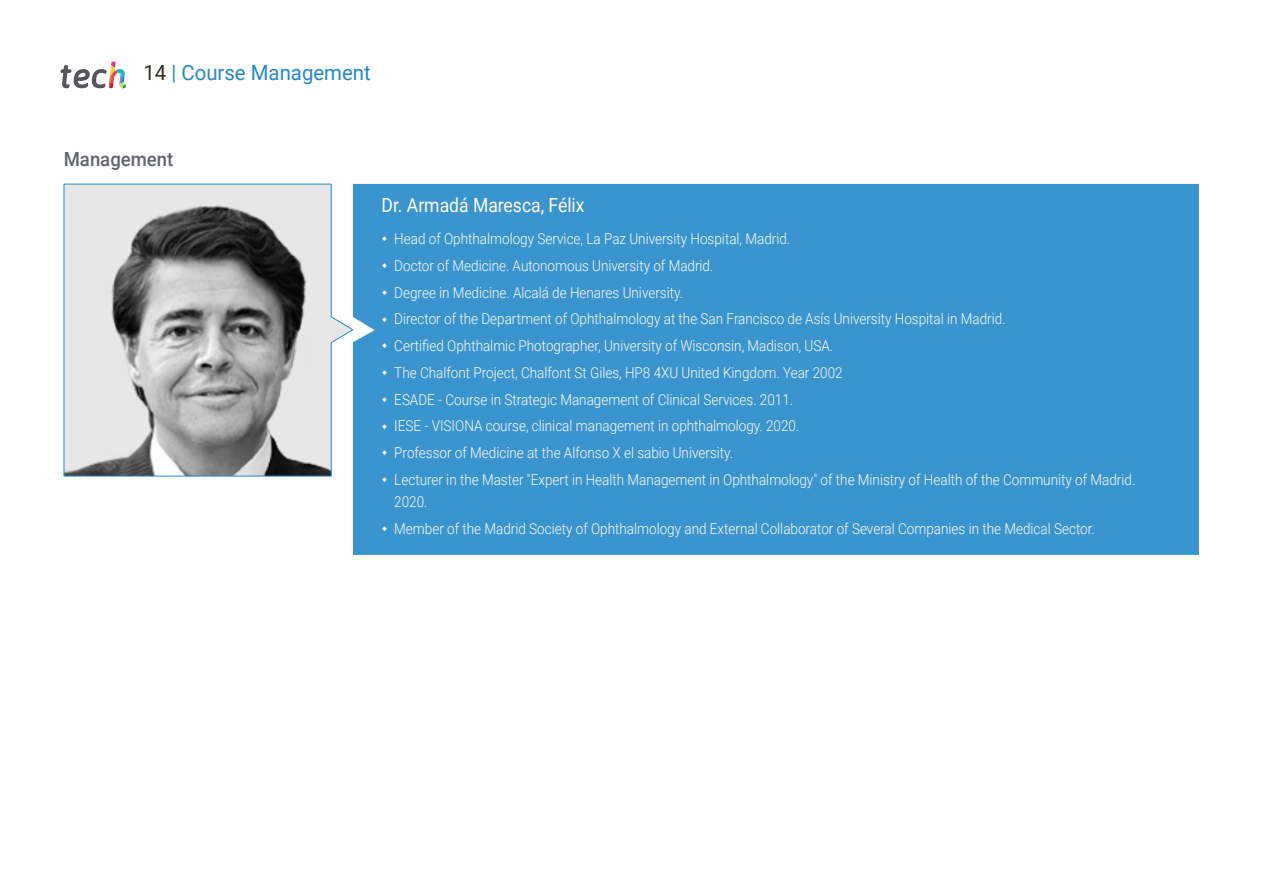
<style>
.page{position:relative;width:1263px;height:893px;background:#fff}
.page>*{position:absolute;margin:0;border:0;box-sizing:border-box;transform-origin:0 0}
.t1{font:21px "Roboto";color:#2488c9}
.t2{font:19.5px "Roboto";color:#fff;scale:.9 1}
.t3{font:500 19.5px "Roboto";color:#61646a;scale:.95 1}
.t4{font:300 15px/26.7px "Roboto";color:#fff;scale:.9 1}
.s1{color:#312e20}
</style>
<div class="page">
<svg style="left:61px;top:62px;width:65px;height:27px"></svg>
<div style="left:353px;top:184px;width:846px;height:371px;background:#3a94ce"></div>
<svg style="left:64px;top:184px;width:289px;height:292px"></svg>
<svg style="left:382px;top:236px;width:5px;height:5px"></svg>
<svg style="left:382px;top:263px;width:5px;height:5px"></svg>
<svg style="left:382px;top:290px;width:5px;height:5px"></svg>
<svg style="left:382px;top:317px;width:5px;height:5px"></svg>
<svg style="left:382px;top:343px;width:5px;height:5px"></svg>
<svg style="left:382px;top:370px;width:5px;height:5px"></svg>
<svg style="left:382px;top:397px;width:5px;height:5px"></svg>
<svg style="left:382px;top:424px;width:5px;height:5px"></svg>
<svg style="left:382px;top:450px;width:5px;height:5px"></svg>
<svg style="left:382px;top:477px;width:5px;height:5px"></svg>
<svg style="left:382px;top:526px;width:5px;height:5px"></svg>
<h1 class="t1" style="left:144px;top:57px;width:229px"><span class="s1">14</span> | Course Management</h1>
<h2 class="t3" style="left:64px;top:145px;width:117px">Management</h2>
<h2 class="t2" style="left:382px;top:192px;width:227px">Dr. Armadá Maresca, Félix</h2>
<p class="t4" style="left:394px;top:225px;width:825px">Head of Ophthalmology Service, La Paz University Hospital, Madrid.<br>Doctor of Medicine. Autonomous University of Madrid.<br>Degree in Medicine. Alcalá de Henares University.<br>Director of the Department of Ophthalmology at the San Francisco de Asís University Hospital in Madrid.<br>Certified Ophthalmic Photographer, University of Wisconsin, Madison, USA.<br>The Chalfont Project, Chalfont St Giles, HP8 4XU United Kingdom. Year 2002<br>ESADE - Course in Strategic Management of Clinical Services. 2011.<br>IESE - VISIONA course, clinical management in ophthalmology. 2020.<br>Professor of Medicine at the Alfonso X el sabio University.<br>Lecturer in the Master "Expert in Health Management in Ophthalmology" of the Ministry of Health of the Community of Madrid.</p>
<p class="t4" style="left:394px;top:488px;width:780px">2020.<br>Member of the Madrid Society of Ophthalmology and External Collaborator of Several Companies in the Medical Sector.</p>
</div>
